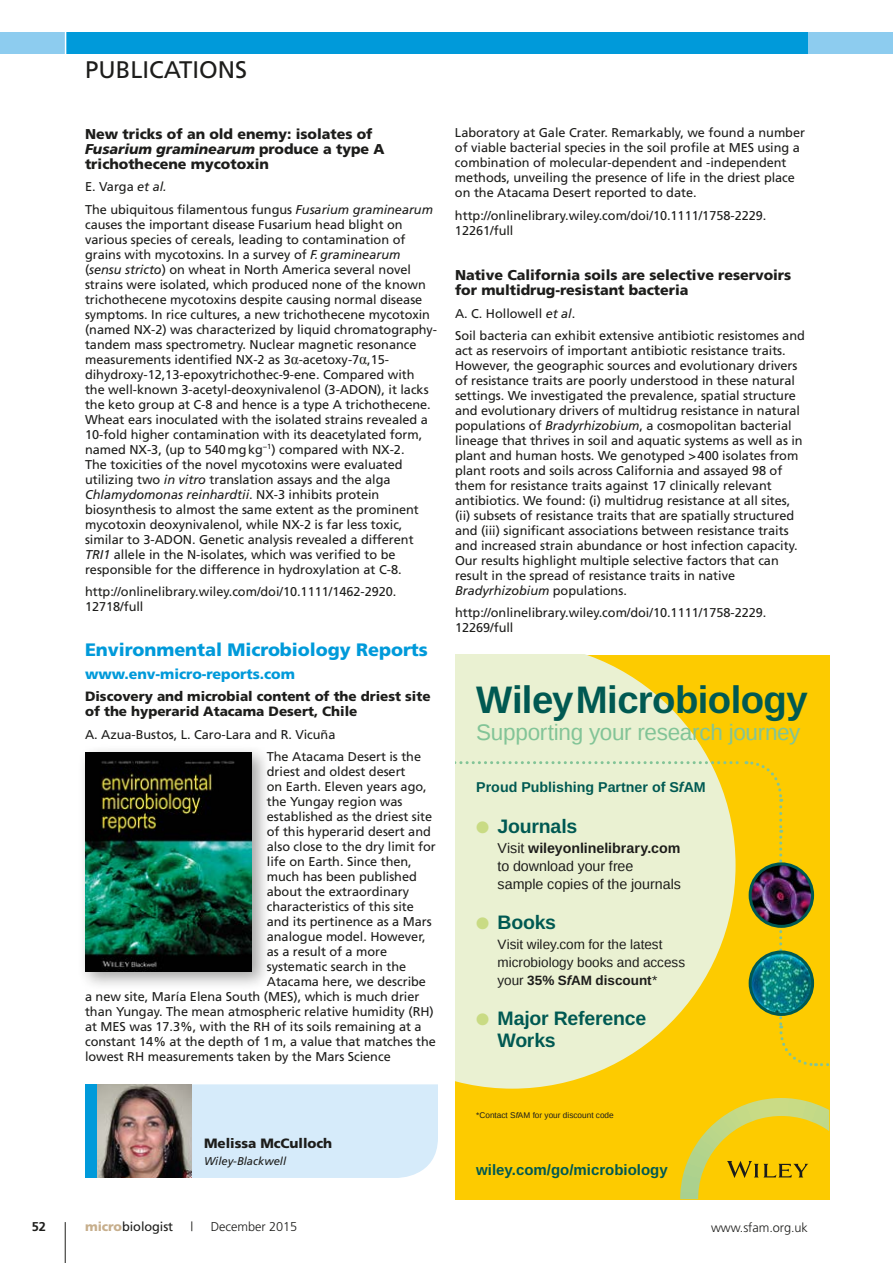
<style>
.page{position:relative;width:893px;height:1263px;background:#fff}
.page>*{position:absolute;margin:0;border:0;box-sizing:border-box;transform-origin:0 0}
.t1{font:700 38.4px "Liberation Sans";letter-spacing:-.015em;color:#005952}
.t2{font:24px "Frutiger";color:#1d1d1b}
.t3{font:22.5px "Liberation Sans";letter-spacing:-.01em;color:#82c497}
.t4{font:700 19.5px/22.5px "Liberation Sans";letter-spacing:-.01em;color:#005952}
.t5{font:900 18px "Frutiger";letter-spacing:-.005em;color:#009ada}
.t6{font:700 15px "Liberation Sans";color:#005952}
.t7{font:900 14.25px/15px "Frutiger";letter-spacing:-.005em;color:#1d1d1b}
.t8{font:14.25px/18px "Liberation Sans";color:#1d1d1b}
.t9{font:700 14.25px "Liberation Sans";color:#005952}
.t10{font:900 14.25px "Frutiger";letter-spacing:-.005em;color:#009ada}
.t11{font:900 13.5px/15px "Frutiger";letter-spacing:-.005em;color:#1d1d1b}
.t12{font:13.5px "Liberation Sans";color:#1d1d1b}
.t13{font:700 13.5px "Liberation Sans";color:#1d1d1b}
.t14{font:12.75px/15px "Frutiger";letter-spacing:-.005em;color:#1d1d1b}
.t15{font:300 12.75px "Frutiger";letter-spacing:-.005em;color:#1d1d1b}
.t16{font:700 12.75px "Frutiger";color:#1d1d1b}
.t17{font:italic 11.25px "Frutiger";letter-spacing:-.005em;color:#1d1d1b}
.t18{font:8.25px "Liberation Sans";color:#1d1d1b}
.s1{font-style:italic}
.s2{font-family:"Times New Roman";font-size:15.3px}
.s3{color:#c9db84}
.s4{font-weight:700}
.s5{font-weight:400}
.s6{font-weight:900;color:#c7af8d}
</style>
<div class="page">
<div style="left:191px;top:1084px;width:247px;height:94px;background:#d6ebfa"></div>
<div style="left:85px;top:1084px;width:13px;height:94px;background:#009ada"></div>
<img style="left:98px;top:1084px;width:93px;height:94px">
<div style="left:77px;top:744px;width:195px;height:247px;background:#1d1d1b;opacity:.4"></div>
<img style="left:85px;top:752px;width:167px;height:220px">
<div style="left:0;top:32px;width:893px;height:21px;background:#8dccef"></div>
<div style="left:66px;top:32px;width:742px;height:21px;background:#009ada"></div>
<hr style="left:65px;top:0;width:1px;height:78px;background:#fff">
<hr style="left:65px;top:1222px;width:1px;height:41px;background:#1d1d1b">
<div style="left:455px;top:655px;width:374px;height:544px;background:#fdcb00"></div>
<svg style="left:455px;top:655px;width:254px;height:434px;fill:#eaf1d2"></svg>
<svg style="left:680px;top:1098px;width:149px;height:101px"></svg>
<svg style="left:455px;top:760px;width:374px;height:308px"></svg>
<img style="left:750px;top:952px;width:63px;height:62px;border-radius:31px">
<div style="left:749px;top:950px;width:65px;height:66px;border:3px solid #005952;border-radius:50%"></div>
<img style="left:750px;top:864px;width:63px;height:62px;border-radius:31px">
<div style="left:749px;top:862px;width:65px;height:66px;border:3px solid #005952;border-radius:50%"></div>
<hr style="left:455px;top:655px;width:62px;height:1px;background:#eaf1d2">
<h2 class="t2" style="left:85px;top:55px;width:164px">PUBLICATIONS</h2>
<p class="t7" style="left:85px;top:126px;width:301px">New tricks of an old enemy: isolates of<br><span class="s1">Fusarium graminearum</span> produce a type A trichothecene mycotoxin</p>
<p class="t14" style="left:85px;top:175px;width:349px;line-height:22.5px">E. Varga <span class="s1">et al.<br></span>The ubiquitous filamentous fungus <span class="s1">Fusarium graminearum</span></p>
<p class="t14" style="left:85px;top:217px;width:354px">causes the important disease Fusarium head blight on various species of cereals, leading to contamination of grains with mycotoxins. In a survey of <span class="s1">F.graminearum </span>(<span class="s1">sensu stricto</span>) on wheat in North America several novel strains were isolated, which produced none of the known trichothecene mycotoxins despite causing normal disease symptoms. In rice cultures, a new trichothecene mycotoxin (named NX-2) was characterized by liquid chromatography&shy;tandem mass spectrometry. Nuclear magnetic resonance measurements identified NX-2 as 3<span class="s2">α</span>-acetoxy-7<span class="s2">α</span>,15- dihydroxy-12,13-epoxytrichothec-9-ene. Compared with the well-known 3-acetyl-deoxynivalenol (3-ADON), it lacks the keto group at C-8 and hence is a type A trichothecene.<br>Wheat ears inoculated with the isolated strains revealed a 10-fold higher contamination with its deacetylated form, named NX-3, (up to 540mgkg<sup>−1</sup>) compared with NX-2.<br>The toxicities of the novel mycotoxins were evaluated utilizing two <span class="s1">in vitro</span> translation assays and the alga <span class="s1">Chlamydomonas reinhardtii</span>. NX-3 inhibits protein biosynthesis to almost the same extent as the prominent mycotoxin deoxynivalenol, while NX-2 is far less toxic, similar to 3-ADON. Genetic analysis revealed a different <span class="s1">TRI1</span> allele in the N-isolates, which was verified to be responsible for the difference in hydroxylation at C-8.</p>
<p class="t14" style="left:85px;top:584px;width:313px">http://onlinelibrary.wiley.com/doi/10.1111/1462-2920.<br>12718/full</p>
<h3 class="t5" style="left:85px;top:639px;width:344px">Environmental Microbiology Reports</h3>
<p class="t10" style="left:85px;top:665px;width:211px">www.env-micro-reports.com</p>
<p class="t11" style="left:85px;top:689px;width:347px">Discovery and microbial content of the driest site of the hyperarid Atacama Desert, Chile</p>
<p class="t14" style="left:267px;top:723px;width:156px;line-height:22.5px;text-indent:-182px">A. Azua-Bustos, L. Caro-Lara and R. Vicuña<br>The Atacama Desert is the</p>
<p class="t14" style="left:267px;top:764px;width:140px">driest and oldest desert</p>
<p class="t14" style="left:267px;top:779px;width:161px">on Earth. Eleven years ago,</p>
<p class="t14" style="left:267px;top:794px;width:137px">the Yungay region was</p>
<p class="t14" style="left:267px;top:809px;width:167px">established as the driest site</p>
<p class="t14" style="left:267px;top:824px;width:166px">of this hyperarid desert and</p>
<p class="t14" style="left:267px;top:839px;width:170px">also close to the dry limit for</p>
<p class="t14" style="left:267px;top:854px;width:147px">life on Earth. Since then,</p>
<p class="t14" style="left:267px;top:869px;width:152px">much has been published</p>
<p class="t14" style="left:267px;top:884px;width:144px">about the extraordinary</p>
<p class="t14" style="left:267px;top:899px;width:149px">characteristics of this site</p>
<p class="t14" style="left:267px;top:914px;width:166px">and its pertinence as a Mars</p>
<p class="t14" style="left:267px;top:929px;width:160px">analogue model. However,</p>
<p class="t14" style="left:267px;top:944px;width:122px">as a result of a more</p>
<p class="t14" style="left:267px;top:959px;width:141px">systematic search in the</p>
<p class="t14" style="left:267px;top:974px;width:161px">Atacama here, we describe</p>
<p class="t14" style="left:85px;top:989px;width:336px">a new site, María Elena South (MES), which is much drier</p>
<p class="t14" style="left:85px;top:1004px;width:350px">than Yungay. The mean atmospheric relative humidity (RH)</p>
<p class="t14" style="left:85px;top:1019px;width:338px">at MES was 17.3%, with the RH of its soils remaining at a</p>
<p class="t14" style="left:85px;top:1034px;width:352px">constant 14% at the depth of 1m, a value that matches the</p>
<p class="t14" style="left:85px;top:1049px;width:307px">lowest RH measurements taken by the Mars Science</p>
<p class="t14" style="left:455px;top:125px;width:352px">Laboratory at Gale Crater. Remarkably, we found a number of viable bacterial species in the soil profile at MES using a combination of molecular-dependent and -independent methods, unveiling the presence of life in the driest place on the Atacama Desert reported to date.</p>
<p class="t14" style="left:455px;top:208px;width:313px">http://onlinelibrary.wiley.com/doi/10.1111/1758-2229.<br>12261/full</p>
<p class="t7" style="left:455px;top:267px;width:338px">Native California soils are selective reservoirs for multidrug-resistant bacteria</p>
<p class="t14" style="left:455px;top:302px;width:351px;line-height:22.5px">A. C. Hollowell <span class="s1">et al</span>.<br>Soil bacteria can exhibit extensive antibiotic resistomes and</p>
<p class="t14" style="left:455px;top:343px;width:349px">act as reservoirs of important antibiotic resistance traits.<br>However, the geographic sources and evolutionary drivers of resistance traits are poorly understood in these natural settings. We investigated the prevalence, spatial structure and evolutionary drivers of multidrug resistance in natural populations of <span class="s1">Bradyrhizobium</span>, a cosmopolitan bacterial lineage that thrives in soil and aquatic systems as well as in plant and human hosts. We genotyped &gt;400 isolates from plant roots and soils across California and assayed 98 of them for resistance traits against 17 clinically relevant antibiotics. We found: (i) multidrug resistance at all sites, (ii) subsets of resistance traits that are spatially structured and (iii) significant associations between resistance traits and increased strain abundance or host infection capacity.<br>Our results highlight multiple selective factors that can result in the spread of resistance traits in native <span class="s1">Bradyrhizobium</span> populations.</p>
<p class="t14" style="left:455px;top:605px;width:313px">http://onlinelibrary.wiley.com/doi/10.1111/1758-2229.<br>12269/full</p>
<h1 class="t1" style="left:476px;top:673px;width:333px">Wiley Microbiology</h1>
<h3 class="t3" style="left:476px;top:719px;width:326px">Supporting your research journey</h3>
<p class="t9" style="left:476px;top:777px;width:231px">Proud Publishing Partner of S<span class="s1">f</span>AM</p>
<h3 class="t4" style="left:476px;top:815px;width:103px"><span class="s3">●</span> Journals</h3>
<p class="t8" style="left:497px;top:840px;width:185px">Visit <span class="s4">wileyonlinelibrary.com </span>to download your free sample copies of the journals</p>
<h3 class="t4" style="left:476px;top:910px;width:81px"><span class="s3">●</span> Books</h3>
<p class="t12" style="left:497px;top:937px;width:166px">Visit wiley.com for the latest</p>
<p class="t13" style="left:497px;top:971px;width:161px"><span class="s5">your</span> 35% S<span class="s1">f</span>AM discount<span class="s5">*</span></p>
<h3 class="t4" style="left:497px;top:1006px;width:150px;text-indent:-21px"><span class="s3">●</span> Major Reference<br>Works</h3>
<p class="t12" style="left:497px;top:955px;width:189px">microbiology books and access</p>
<p class="t11" style="left:204px;top:1136px;width:130px">Melissa McCulloch</p>
<p class="t17" style="left:204px;top:1155px;width:84px">Wiley-Blackwell</p>
<p class="t18" style="left:476px;top:1110px;width:139px">*Contact S<span class="s1">f</span>AM for your discount code</p>
<p class="t6" style="left:476px;top:1159px;width:193px">wiley.com/go/microbiology</p>
<p class="t16" style="left:32px;top:1219px;width:16px">52</p>
<p class="t14" style="left:85px;top:1219px;width:90px"><span class="s6">micro</span>biologist</p>
<p class="t15" style="left:191px;top:1219px;width:4px">|</p>
<p class="t15" style="left:211px;top:1219px;width:88px">December 2015</p>
<p class="t15" style="left:711px;top:1220px;width:98px">www.sfam.org.uk</p>
</div>
